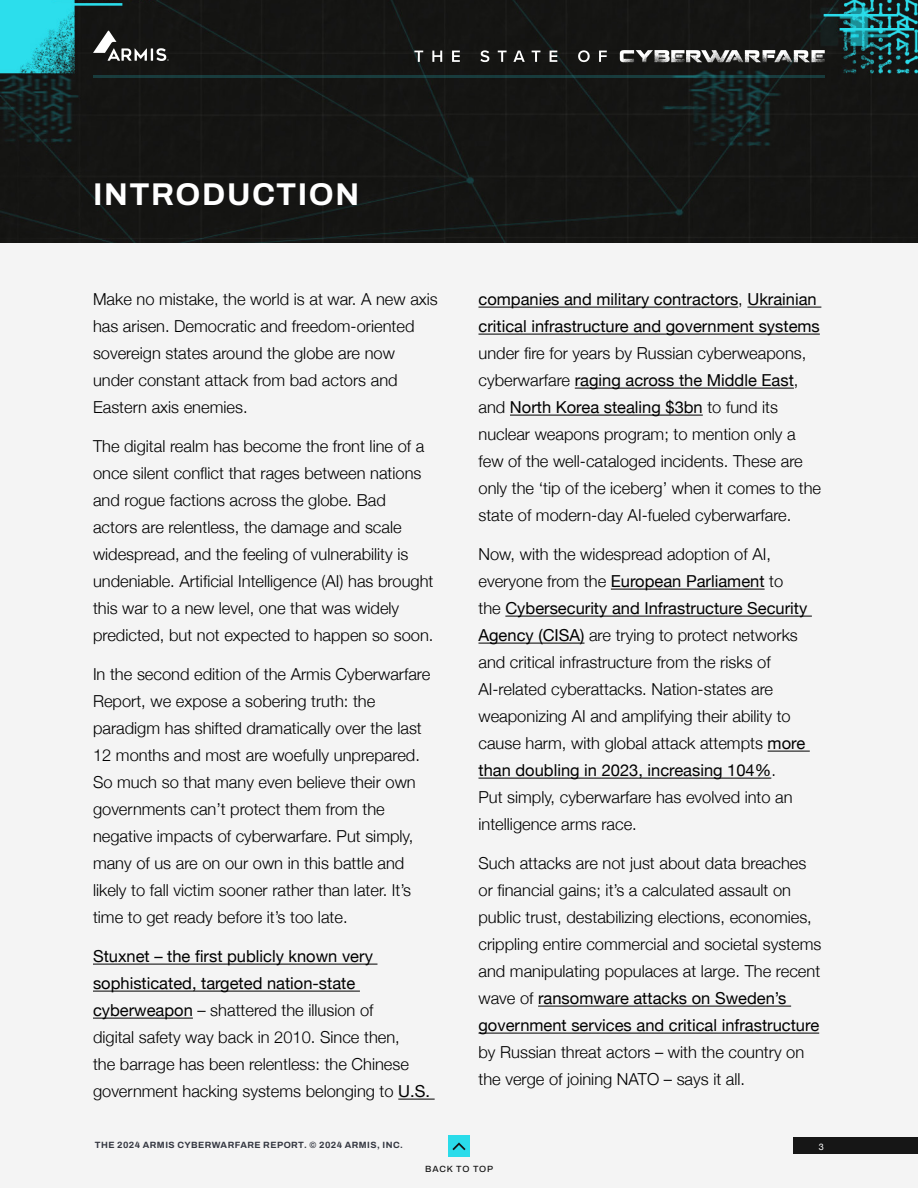
<style>
.page{position:relative;width:918px;height:1188px;background:#f4f4f4}
.page>*{position:absolute;margin:0;border:0;box-sizing:border-box;transform-origin:0 0}
.Subhead_1{font:700 31.5px "Archivo";letter-spacing:.05em;color:#fff}
.t1{font:300 16.5px/27px "Helvetica Neue";color:#000}
.t2{font:700 9px "Archivo";letter-spacing:.05em;color:#343741}
.t3{font:500 9px "Archivo";letter-spacing:.095em;color:#161616}
.t4{font:9px "Helvetica Neue";color:#fff}
.s1{font-weight:400}
</style>
<div class="page">
<div style="left:794px;top:1137px;width:124px;height:17px;background:#161616"></div>
<img style="left:0;top:0;width:918px;height:243px">
<svg style="left:93px;top:31px;width:76px;height:30px"></svg>
<hr style="left:93px;top:75px;width:732px;height:3px;background:#2adcea">
<svg style="left:620px;top:50px;width:205px;height:12px"></svg>
<svg style="left:599px;top:51px;width:8px;height:11px"></svg>
<svg style="left:578px;top:50px;width:12px;height:12px"></svg>
<svg style="left:550px;top:51px;width:7px;height:11px"></svg>
<svg style="left:532px;top:51px;width:8px;height:11px"></svg>
<svg style="left:513px;top:51px;width:12px;height:11px"></svg>
<svg style="left:498px;top:51px;width:9px;height:11px"></svg>
<svg style="left:480px;top:50px;width:9px;height:12px"></svg>
<svg style="left:452px;top:51px;width:8px;height:11px"></svg>
<svg style="left:432px;top:51px;width:10px;height:11px"></svg>
<svg style="left:414px;top:51px;width:9px;height:11px"></svg>
<div style="left:448px;top:1136px;width:22px;height:21px;background:#2adcea"></div>
<svg style="left:452px;top:1142px;width:14px;height:9px"></svg>
<hr style="left:93px;top:964px;width:285px;height:1px;background:#000">
<hr style="left:93px;top:991px;width:267px;height:1px;background:#000">
<hr style="left:93px;top:1018px;width:100px;height:1px;background:#000">
<hr style="left:398px;top:1099px;width:37px;height:1px;background:#000">
<hr style="left:478px;top:307px;width:260px;height:1px;background:#000">
<hr style="left:747px;top:307px;width:74px;height:1px;background:#000">
<hr style="left:478px;top:334px;width:342px;height:1px;background:#000">
<hr style="left:575px;top:388px;width:219px;height:1px;background:#000">
<hr style="left:510px;top:415px;width:193px;height:1px;background:#000">
<hr style="left:611px;top:589px;width:154px;height:1px;background:#000">
<hr style="left:505px;top:616px;width:307px;height:1px;background:#000">
<hr style="left:478px;top:643px;width:107px;height:1px;background:#000">
<hr style="left:768px;top:751px;width:42px;height:1px;background:#000">
<hr style="left:478px;top:778px;width:293px;height:1px;background:#000">
<hr style="left:538px;top:1006px;width:253px;height:1px;background:#000">
<hr style="left:478px;top:1033px;width:341px;height:1px;background:#000">
<p class="Subhead_1" style="left:93px;top:170px;width:268px">INTRODUCTION</p>
<p class="t1" style="left:93px;top:285px;width:346px">Make no mistake, the world is at war. A new axis has arisen. Democratic and freedom-oriented sovereign states around the globe are now under constant attack from bad actors and Eastern axis enemies.</p>
<p class="t1" style="left:93px;top:432px;width:342px">The digital realm has become the front line of a once silent conflict that rages between nations and rogue factions across the globe. Bad actors are relentless, the damage and scale widespread, and the feeling of vulnerability is undeniable. Artificial Intelligence (AI) has brought this war to a new level, one that was widely predicted, but not expected to happen so soon.</p>
<p class="t1" style="left:93px;top:660px;width:339px">In the second edition of the Armis Cyberwarfare Report, we expose a sobering truth: the paradigm has shifted dramatically over the last 12 months and most are woefully unprepared.<br>So much so that many even believe their own governments can’t protect them from the negative impacts of cyberwarfare. Put simply, many of us are on our own in this battle and likely to fall victim sooner rather than later. It’s time to get ready before it’s too late.</p>
<p class="t1" style="left:93px;top:942px;width:339px"><span class="s1">Stuxnet – the first publicly known very sophisticated, targeted nation-state cyberweapon</span> – shattered the illusion of<br>digital safety way back in 2010. Since then,<br>the barrage has been relentless: the Chinese government hacking systems belonging to <span class="s1">U.S.</span></p>
<p class="t1" style="left:478px;top:285px;width:344px"><span class="s1">companies and military contractors</span>, <span class="s1">Ukrainian critical infrastructure and government systems </span>under fire for years by Russian cyberweapons, cyberwarfare <span class="s1">raging across the Middle East</span>, and <span class="s1">North Korea stealing $3bn</span> to fund its nuclear weapons program; to mention only a few of the well-cataloged incidents. These are only the ‘tip of the iceberg’ when it comes to the state of modern-day AI-fueled cyberwarfare.</p>
<p class="t1" style="left:478px;top:540px;width:330px">Now, with the widespread adoption of AI, everyone from the <span class="s1">European Parliament</span> to the <span class="s1">Cybersecurity and Infrastructure Security Agency (CISA)</span> are trying to protect networks and critical infrastructure from the risks of AI-related cyberattacks. Nation-states are weaponizing AI and amplifying their ability to cause harm, with global attack attempts <span class="s1">more than doubling in 2023, increasing 104%</span>.<br>Put simply, cyberwarfare has evolved into an intelligence arms race.</p>
<p class="t1" style="left:478px;top:849px;width:344px">Such attacks are not just about data breaches or financial gains; it’s a calculated assault on public trust, destabilizing elections, economies, crippling entire commercial and societal systems and manipulating populaces at large. The recent wave of <span class="s1">ransomware attacks on Sweden’s government services and critical infrastructure </span>by Russian threat actors – with the country on the verge of joining NATO – says it all.</p>
<p class="t2" style="left:95px;top:1138px;width:310px">THE 2024 ARMIS CYBERWARFARE REPORT. © 2024 ARMIS, INC.</p>
<p class="t4" style="left:819px;top:1140px;width:7px">3</p>
<p class="t3" style="left:425px;top:1162px;width:70px">BACK TO TOP</p>
</div>
